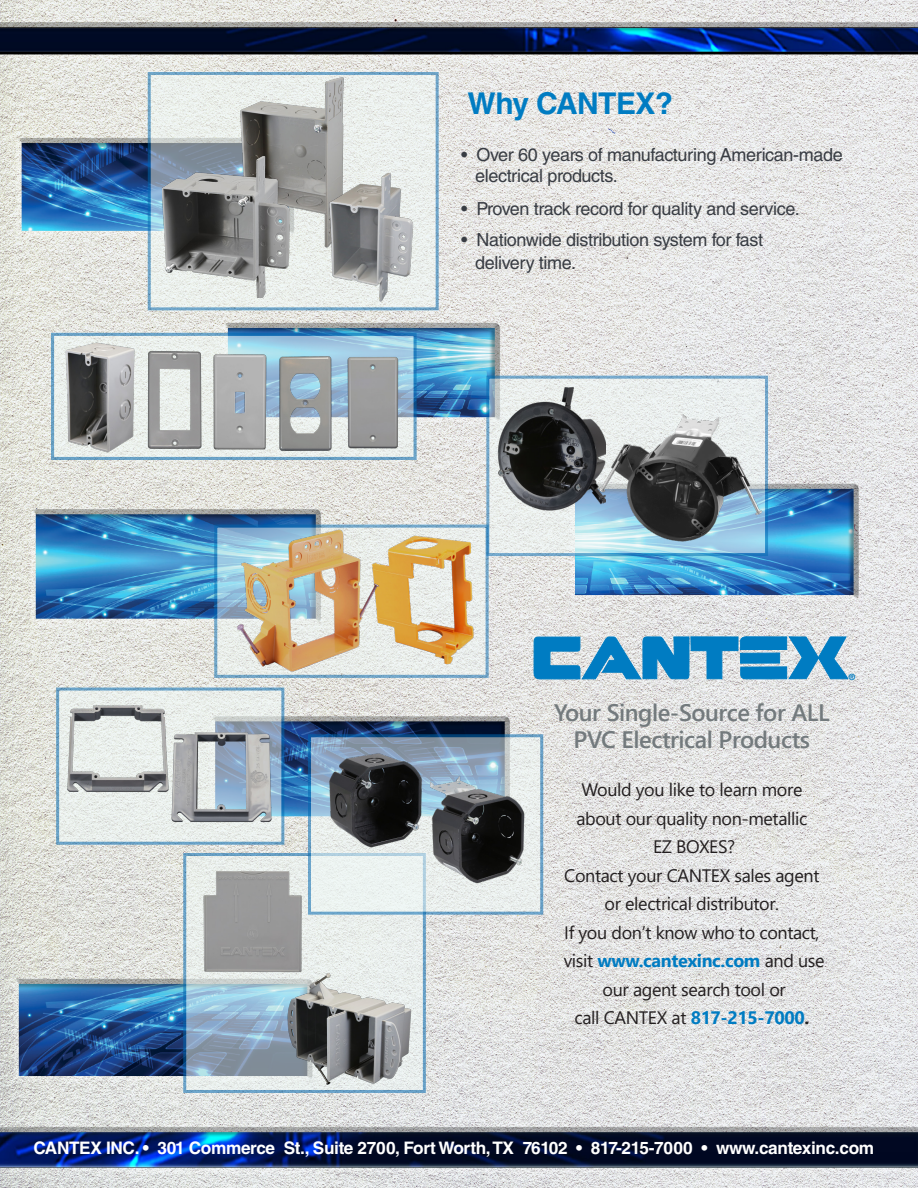
<style>
.page{position:relative;width:918px;height:1188px;background:#fff}
.page>*{position:absolute;margin:0;border:0;box-sizing:border-box;transform-origin:0 0}
.t1{font:700 30px "Helvetica LT Std";letter-spacing:-.02em;color:#007cc2}
.t2{font:600 23.7px "Segoe UI";letter-spacing:-.02em;color:#737a7d}
.t3{font:18px "Segoe UI";letter-spacing:-.02em;color:#231f20}
.t4{font:18px "Helvetica LT Std";letter-spacing:-.02em;color:#383c43}
.t5{font:700 18px "Segoe UI";letter-spacing:-.02em;color:#007cc2}
.t6{font:700 17.25px "Helvetica LT Std";letter-spacing:-.02em;color:#fff}
.t7{font:700 8.55px "Helvetica";color:#007cc2}
.s1{font-weight:400;color:#231f20}
.s2{font-weight:700;color:#007cc2}
.s3{font-weight:700}
</style>
<div class="page">
<img style="left:0;top:0;width:918px;height:1188px">
<svg style="left:148px;top:72px;width:291px;height:238px;fill:#e9ede9"></svg>
<svg style="left:486px;top:376px;width:282px;height:180px;fill:#e9eeed"></svg>
<svg style="left:51px;top:333px;width:366px;height:127px;background:#76adcf"></svg>
<svg style="left:214px;top:525px;width:275px;height:153px;background:#a6c8da"></svg>
<svg style="left:533px;top:636px;width:317px;height:44px;background:#51a0cc"></svg>
<svg style="left:183px;top:853px;width:243px;height:240px;background:#a1c0d3"></svg>
<svg style="left:308px;top:734px;width:235px;height:181px;background:#a1b8ca"></svg>
<svg style="left:56px;top:688px;width:228px;height:157px;background:#cad9df"></svg>
<img style="left:204px;top:73px;width:178px;height:92px">
<img style="left:162px;top:149px;width:142px;height:148px">
<img style="left:300px;top:165px;width:143px;height:144px">
<img style="left:475px;top:377px;width:130px;height:147px">
<img style="left:594px;top:399px;width:174px;height:178px">
<img style="left:391px;top:518px;width:115px;height:149px">
<img style="left:227px;top:516px;width:164px;height:170px">
<img style="left:190px;top:858px;width:240px;height:227px">
<img style="left:236px;top:346px;width:5px;height:109px">
<img style="left:370px;top:349px;width:56px;height:106px">
<img style="left:241px;top:338px;width:129px;height:129px">
<img style="left:43px;top:338px;width:70px;height:120px">
<img style="left:113px;top:336px;width:123px;height:122px">
<img style="left:50px;top:682px;width:136px;height:136px">
<img style="left:168px;top:724px;width:108px;height:109px">
<img style="left:315px;top:735px;width:126px;height:126px">
<img style="left:414px;top:766px;width:133px;height:134px">
<p class="t1" style="left:468px;top:85px;width:207px">Why CANTEX?</p>
<p class="t4" style="left:461px;top:144px;width:383px">• Over 60 years of manufacturing American-made</p>
<p class="t4" style="left:475px;top:165px;width:144px">electrical products.</p>
<p class="t4" style="left:461px;top:198px;width:340px">• Proven track record for quality and service.</p>
<p class="t4" style="left:461px;top:230px;width:304px">• Nationwide distribution system for fast</p>
<p class="t4" style="left:475px;top:252px;width:103px">delivery time.</p>
<p class="t2" style="left:554px;top:690px;width:277px">Your Single-Source for ALL</p>
<p class="t2" style="left:574px;top:717px;width:238px">PVC Electrical Products</p>
<p class="t3" style="left:581px;top:773px;width:223px">Would you like to learn more</p>
<p class="t3" style="left:576px;top:801px;width:233px">about our quality non-metallic</p>
<p class="t3" style="left:653px;top:830px;width:84px">EZ BOXES?</p>
<p class="t3" style="left:564px;top:858px;width:257px">Contact your CANTEX sales agent</p>
<p class="t3" style="left:605px;top:887px;width:176px">or electrical distributor.</p>
<p class="t3" style="left:564px;top:915px;width:257px">If you don’t know who to contact,</p>
<p class="t5" style="left:564px;top:944px;width:262px"><span class="s1">visit</span> www.cantexinc.com <span class="s1">and use</span></p>
<p class="t3" style="left:603px;top:972px;width:185px">our agent search tool or</p>
<p class="t3" style="left:574px;top:1001px;width:236px">call CANTEX at <span class="s2">817-215-7000</span><span class="s3">.</span></p>
<p class="t7" style="left:849px;top:672px;width:8px">®</p>
<p class="t6" style="left:33px;top:1137px;width:842px">CANTEX INC. • 301 Commerce St., Suite 2700, Fort Worth, TX 76102 • 817-215-7000 • www.cantexinc.com</p>
</div>
